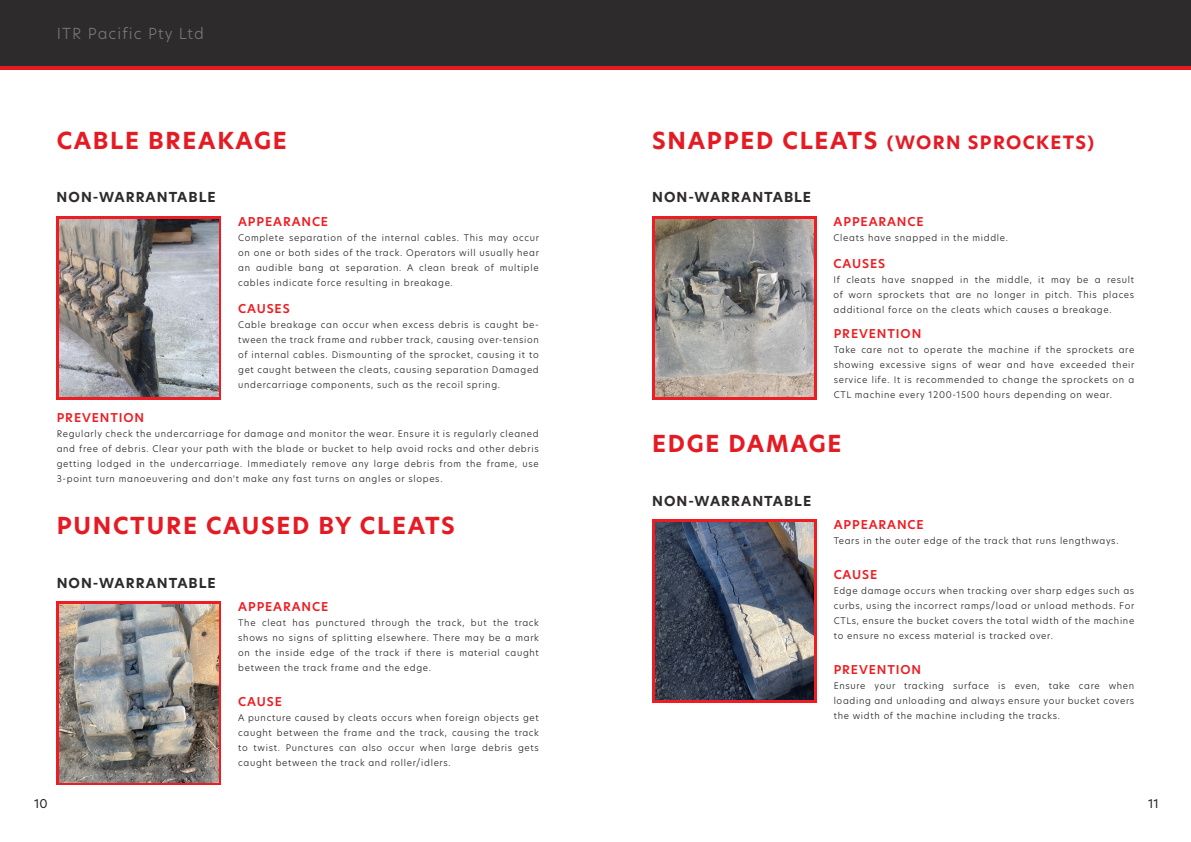
<style>
.page{position:relative;width:1191px;height:842px;background:#fff}
.page>*{position:absolute;margin:0;border:0;box-sizing:border-box;transform-origin:0 0}
.t1{font:700 23px "New Hero";letter-spacing:.075em;color:#e51b24}
.t2{font:700 18px "New Hero";letter-spacing:.075em;color:#e51b24}
.t3{font:300 15px "New Hero";letter-spacing:.075em;color:#777879}
.t4{font:700 13.5px "New Hero";letter-spacing:.075em;color:#2e2b2c}
.t5{font:600 12px "New Hero";letter-spacing:.075em;color:#ee1d23}
.t6{font:12px "New Hero";color:#212429}
.t7{font:300 9px/15px "New Hero";letter-spacing:.075em;color:#231f20;text-align:justify}
.s1{font-size:23px}
</style>
<div class="page">
<div style="left:652px;top:216px;width:164px;height:184px;background:#ee1d23"></div>
<img style="left:655px;top:219px;width:159px;height:177px">
<div style="left:652px;top:519px;width:164px;height:184px;background:#ee1d23"></div>
<img style="left:655px;top:523px;width:159px;height:177px">
<div style="left:0;top:0;width:1191px;height:67px;background:#2e2b2c"></div>
<hr style="left:0;top:67px;width:1191px;height:3px;background:#e51b24">
<svg style="left:57px;top:216px;width:164px;height:184px;background:#dd3d43"></svg>
<img style="left:60px;top:219px;width:158px;height:177px">
<svg style="left:57px;top:602px;width:164px;height:183px;background:#d44444"></svg>
<img style="left:60px;top:605px;width:158px;height:177px">
<p class="t3" style="left:57px;top:24px;width:149px">ITR Pacific Pty Ltd</p>
<p class="t1" style="left:57px;top:125px;width:231px">CABLE BREAKAGE</p>
<p class="t4" style="left:57px;top:188px;width:160px">NON-WARRANTABLE</p>
<p class="t5" style="left:238px;top:213px;width:91px">APPEARANCE</p>
<p class="t7" style="left:238px;top:230px;width:302px">Complete separation of the internal cables. This may occur on one or both sides of the track. Operators will usually hear an audible bang at separation. A clean break of multiple cables indicate force resulting in breakage.</p>
<p class="t5" style="left:238px;top:300px;width:53px">CAUSES</p>
<p class="t7" style="left:238px;top:316px;width:302px">Cable breakage can occur when excess debris is caught be&shy;tween the track frame and rubber track, causing over-tension of internal cables. Dismounting of the sprocket, causing it to get caught between the cleats, causing separation Damaged undercarriage components, such as the recoil spring.</p>
<p class="t5" style="left:57px;top:409px;width:89px">PREVENTION</p>
<p class="t7" style="left:57px;top:426px;width:483px">Regularly check the undercarriage for damage and monitor the wear. Ensure it is regularly cleaned and free of debris. Clear your path with the blade or bucket to help avoid rocks and other debris getting lodged in the undercarriage. Immediately remove any large debris from the frame, use 3-point turn manoeuvering and don’t make any fast turns on angles or slopes.</p>
<p class="t1" style="left:57px;top:510px;width:400px">PUNCTURE CAUSED BY CLEATS</p>
<p class="t4" style="left:57px;top:574px;width:160px">NON-WARRANTABLE</p>
<p class="t5" style="left:238px;top:599px;width:91px">APPEARANCE</p>
<p class="t7" style="left:238px;top:615px;width:302px">The cleat has punctured through the track, but the track shows no signs of splitting elsewhere. There may be a mark on the inside edge of the track if there is material caught between the track frame and the edge.</p>
<p class="t5" style="left:238px;top:694px;width:45px">CAUSE</p>
<p class="t7" style="left:238px;top:710px;width:302px">A puncture caused by cleats occurs when foreign objects get caught between the frame and the track, causing the track to twist. Punctures can also occur when large debris gets caught between the track and roller/idlers.</p>
<p class="t2" style="left:652px;top:130px;width:443px"><span class="s1">SNAPPED CLEATS</span> (WORN SPROCKETS)</p>
<p class="t4" style="left:652px;top:188px;width:160px">NON-WARRANTABLE</p>
<p class="t5" style="left:833px;top:213px;width:91px">APPEARANCE</p>
<p class="t7" style="left:833px;top:230px;width:176px">Cleats have snapped in the middle.</p>
<p class="t5" style="left:833px;top:255px;width:53px">CAUSES</p>
<p class="t7" style="left:833px;top:271px;width:302px">If cleats have snapped in the middle, it may be a result of worn sprockets that are no longer in pitch. This places additional force on the cleats which causes a breakage.</p>
<p class="t5" style="left:833px;top:326px;width:89px">PREVENTION</p>
<p class="t7" style="left:833px;top:342px;width:302px">Take care not to operate the machine if the sprockets are showing excessive signs of wear and have exceeded their service life. It is recommended to change the sprockets on a CTL machine every 1200-1500 hours depending on wear.</p>
<p class="t1" style="left:652px;top:428px;width:191px">EDGE DAMAGE</p>
<p class="t4" style="left:652px;top:491px;width:160px">NON-WARRANTABLE</p>
<p class="t5" style="left:833px;top:516px;width:91px">APPEARANCE</p>
<p class="t7" style="left:833px;top:533px;width:286px">Tears in the outer edge of the track that runs lengthways.</p>
<p class="t5" style="left:833px;top:566px;width:45px">CAUSE</p>
<p class="t7" style="left:833px;top:583px;width:302px">Edge damage occurs when tracking over sharp edges such as curbs, using the incorrect ramps/load or unload methods. For CTLs, ensure the bucket covers the total width of the machine to ensure no excess material is tracked over.</p>
<p class="t5" style="left:833px;top:661px;width:89px">PREVENTION</p>
<p class="t7" style="left:833px;top:678px;width:302px">Ensure your tracking surface is even, take care when loading and unloading and always ensure your bucket covers the width of the machine including the tracks.</p>
<h3 class="t6" style="left:34px;top:795px;width:15px">10</h3>
<h3 class="t6" style="left:1148px;top:795px;width:12px">11</h3>
</div>
